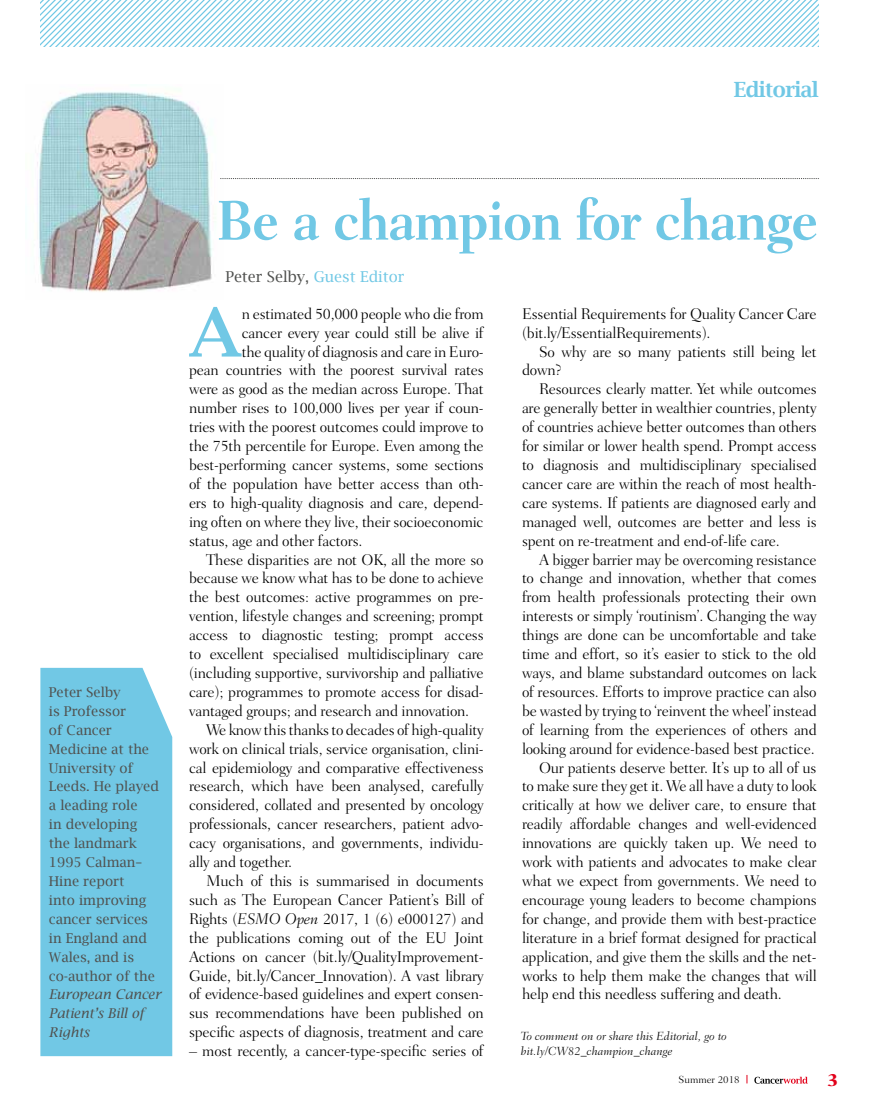
<style>
.page{position:relative;width:872px;height:1106px;background:#fff}
.page>*{position:absolute;margin:0;border:0;box-sizing:border-box;transform-origin:0 0}
.t1{font:600 68.1px "Lucida Bright";color:#71c8e5}
.t2{font:700 57px "Fairfield LH";letter-spacing:-.025em;color:#71c8e5;scale:.93 1}
.t3{font:600 21px "Lucida Bright";letter-spacing:-.025em;color:#71c8e5}
.t4{font:800 18px "Fairfield LH";color:#e2001a}
.t5{font:300 15.75px/18.9px "Fairfield LH";letter-spacing:-.015em;color:#000}
.t6{font:15px "Lucida Bright";color:#50514f}
.t7{font:13.5px/18.9px "Lucida Bright";color:#50514f}
.t8{font:italic 13.5px/18.9px "Lucida Bright";color:#50514f}
.t9{font:italic 300 12px/15px "Fairfield LH";color:#000}
.t10{font:300 10.5px "Fairfield LH";color:#000}
.s1{color:#71c8e5}
.s2{font-style:italic}
</style>
<div class="page">
<svg style="left:754px;top:1076px;width:53px;height:7px"></svg>
<svg style="left:40px;top:0;width:779px;height:47px"></svg>
<img style="left:37px;top:92px;width:175px;height:200px">
<svg style="left:220px;top:178px;width:599px;height:1px"></svg>
<svg style="left:40px;top:668px;width:132px;height:388px;background:#78cae6"></svg>
<h3 class="t3" style="left:733px;top:77px;width:87px">Editorial</h3>
<p class="t7" style="left:49px;top:682px;width:112px">Peter Selby<br>is Professor<br>of Cancer<br>Medicine at the<br>University of<br>Leeds. He played a leading role<br>in developing the landmark<br>1995 Calman–<br>Hine report<br>into improving cancer services in England and<br>Wales, and is co-author of the</p>
<p class="t8" style="left:49px;top:984px;width:114px">European Cancer<br>Patient’s Bill of<br>Rights</p>
<h2 class="t2" style="left:216px;top:187px;width:649px">Be a champion for change</h2>
<p class="t6" style="left:225px;top:267px;width:180px">Peter Selby, <span class="s1">Guest Editor</span></p>
<h1 class="t1" style="left:189px;top:291px;width:54px">A</h1>
<p class="t5" style="left:242px;top:304px;width:243px">n estimated 50,000 people who die from</p>
<p class="t5" style="left:522px;top:304px;width:296px">Essential Requirements for Quality Cancer Care (bit.ly/EssentialRequirements).</p>
<p class="t5" style="left:522px;top:342px;width:296px;text-indent:17px">So why are so many patients still being let down?</p>
<p class="t5" style="left:522px;top:380px;width:296px;text-align:justify;text-indent:17px">Resources clearly matter. Yet while outcomes are generally better in wealthier countries, plenty of countries achieve better outcomes than others for similar or lower health spend. Prompt access to diagnosis and multidisciplinary specialised cancer care are within the reach of most health&shy;care systems. If patients are diagnosed early and managed well, outcomes are better and less is spent on re-treatment and end-of-life care.</p>
<p class="t5" style="left:539px;top:550px;width:279px">A bigger barrier may be overcoming resistance</p>
<p class="t5" style="left:522px;top:569px;width:296px">to change and innovation, whether that comes</p>
<p class="t5" style="left:522px;top:588px;width:296px">from health professionals protecting their own</p>
<p class="t5" style="left:522px;top:606px;width:296px">interests or simply ‘routinism’. Changing the way</p>
<p class="t5" style="left:522px;top:625px;width:296px">things are done can be uncomfortable and take</p>
<p class="t5" style="left:522px;top:644px;width:296px">time and effort, so it’s easier to stick to the old</p>
<p class="t5" style="left:522px;top:663px;width:296px">ways, and blame substandard outcomes on lack</p>
<p class="t5" style="left:522px;top:682px;width:296px">of resources. Efforts to improve practice can also</p>
<p class="t5" style="left:522px;top:701px;width:296px">be wasted by trying to ‘reinvent the wheel’ instead</p>
<p class="t5" style="left:522px;top:720px;width:296px">of learning from the experiences of others and</p>
<p class="t5" style="left:522px;top:739px;width:294px">looking around for evidence-based best practice.</p>
<p class="t5" style="left:539px;top:758px;width:279px">Our patients deserve better. It’s up to all of us</p>
<p class="t5" style="left:522px;top:777px;width:296px">to make sure they get it. We all have a duty to look</p>
<p class="t5" style="left:522px;top:795px;width:296px">critically at how we deliver care, to ensure that</p>
<p class="t5" style="left:522px;top:814px;width:296px">readily affordable changes and well-evidenced</p>
<p class="t5" style="left:522px;top:833px;width:296px">innovations are quickly taken up. We need to</p>
<p class="t5" style="left:522px;top:852px;width:296px">work with patients and advocates to make clear</p>
<p class="t5" style="left:522px;top:871px;width:296px">what we expect from governments. We need to</p>
<p class="t5" style="left:522px;top:890px;width:296px">encourage young leaders to become champions</p>
<p class="t5" style="left:522px;top:909px;width:296px">for change, and provide them with best-practice</p>
<p class="t5" style="left:522px;top:928px;width:296px">literature in a brief format designed for practical</p>
<p class="t5" style="left:522px;top:947px;width:296px">application, and give them the skills and the net-</p>
<p class="t5" style="left:522px;top:966px;width:296px">works to help them make the changes that will</p>
<p class="t5" style="left:522px;top:984px;width:261px">help end this needless suffering and death.</p>
<p class="t9" style="left:521px;top:1029px;width:207px">To comment on or share this Editorial, go to bit.ly/CW82_champion_change</p>
<p class="t5" style="left:242px;top:323px;width:243px">cancer every year could still be alive if</p>
<p class="t5" style="left:242px;top:342px;width:243px">the quality of diagnosis and care in Euro-</p>
<p class="t5" style="left:189px;top:361px;width:296px">pean countries with the poorest survival rates</p>
<p class="t5" style="left:189px;top:380px;width:296px">were as good as the median across Europe. That</p>
<p class="t5" style="left:189px;top:399px;width:296px">number rises to 100,000 lives per year if coun-</p>
<p class="t5" style="left:189px;top:417px;width:296px">tries with the poorest outcomes could improve to</p>
<p class="t5" style="left:189px;top:436px;width:296px">the 75th percentile for Europe. Even among the</p>
<p class="t5" style="left:189px;top:455px;width:296px">best-performing cancer systems, some sections</p>
<p class="t5" style="left:189px;top:474px;width:296px">of the population have better access than oth-</p>
<p class="t5" style="left:189px;top:493px;width:296px">ers to high-quality diagnosis and care, depend-</p>
<p class="t5" style="left:189px;top:512px;width:296px">ing often on where they live, their socioeconomic</p>
<p class="t5" style="left:189px;top:531px;width:175px">status, age and other factors.</p>
<p class="t5" style="left:206px;top:550px;width:279px">These disparities are not OK, all the more so</p>
<p class="t5" style="left:189px;top:569px;width:296px">because we know what has to be done to achieve</p>
<p class="t5" style="left:189px;top:588px;width:296px">the best outcomes: active programmes on pre-</p>
<p class="t5" style="left:189px;top:606px;width:296px">vention, lifestyle changes and screening; prompt</p>
<p class="t5" style="left:189px;top:625px;width:296px">access to diagnostic testing; prompt access</p>
<p class="t5" style="left:189px;top:644px;width:296px">to excellent specialised multidisciplinary care</p>
<p class="t5" style="left:189px;top:663px;width:296px">(including supportive, survivorship and palliative</p>
<p class="t5" style="left:189px;top:682px;width:296px">care); programmes to promote access for disad-</p>
<p class="t5" style="left:189px;top:701px;width:282px">vantaged groups; and research and innovation.</p>
<p class="t5" style="left:206px;top:720px;width:279px">We know this thanks to decades of high-quality</p>
<p class="t5" style="left:189px;top:739px;width:296px">work on clinical trials, service organisation, clini-</p>
<p class="t5" style="left:189px;top:758px;width:296px">cal epidemiology and comparative effectiveness</p>
<p class="t5" style="left:189px;top:777px;width:296px">research, which have been analysed, carefully</p>
<p class="t5" style="left:189px;top:795px;width:296px">considered, collated and presented by oncology</p>
<p class="t5" style="left:189px;top:814px;width:296px">professionals, cancer researchers, patient advo-</p>
<p class="t5" style="left:189px;top:833px;width:296px">cacy organisations, and governments, individu-</p>
<p class="t5" style="left:189px;top:852px;width:105px">ally and together.</p>
<p class="t5" style="left:206px;top:871px;width:279px">Much of this is summarised in documents</p>
<p class="t5" style="left:189px;top:890px;width:296px">such as The European Cancer Patient’s Bill of</p>
<p class="t5" style="left:189px;top:909px;width:296px">Rights (<span class="s2">ESMO Open</span> 2017, 1 (6) e000127) and</p>
<p class="t5" style="left:189px;top:928px;width:296px">the publications coming out of the EU Joint</p>
<p class="t5" style="left:189px;top:947px;width:296px">Actions on cancer (bit.ly/QualityImprovement-</p>
<p class="t5" style="left:189px;top:966px;width:296px">Guide, bit.ly/Cancer_Innovation). A vast library</p>
<p class="t5" style="left:189px;top:984px;width:296px">of evidence-based guidelines and expert consen-</p>
<p class="t5" style="left:189px;top:1003px;width:296px">sus recommendations have been published on</p>
<p class="t5" style="left:189px;top:1022px;width:296px">specific aspects of diagnosis, treatment and care</p>
<p class="t5" style="left:189px;top:1041px;width:296px">– most recently, a cancer-type-specific series of</p>
<p class="t10" style="left:678px;top:1073px;width:63px">Summer 2018</p>
<p class="t4" style="left:827px;top:1069px;width:13px">3</p>
</div>
